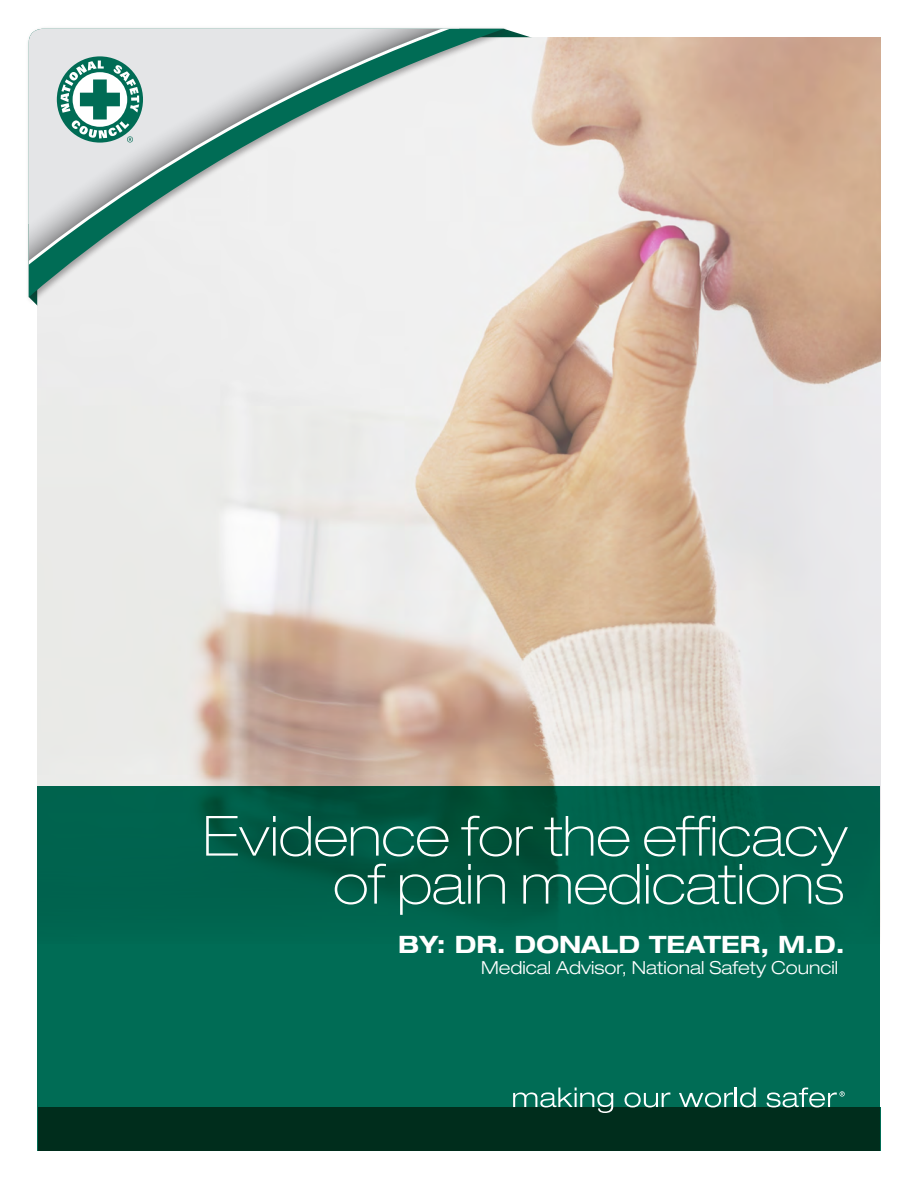
<style>
.page{position:relative;width:918px;height:1188px;background:#fff}
.page>*{position:absolute;margin:0;border:0;box-sizing:border-box;transform-origin:0 0}
.t1{font:100 expanded 55.5px/48px "Helvetica Neue LT Std";color:#fff;text-align:right}
.t2{font:700 expanded 24px "Helvetica Neue LT Std";color:#fff}
.t3{font:300 expanded 18px "Helvetica Neue LT Std";color:#fff}
</style>
<div class="page">
<img style="left:38px;top:38px;width:842px;height:748px">
<svg style="left:38px;top:786px;width:842px;height:321px;background:#00654f"></svg>
<div style="left:38px;top:1107px;width:842px;height:43px;background:#002d1c"></div>
<div style="left:25px;top:25px;width:487px;height:280px;background:#231f20;opacity:.4"></div>
<svg style="left:37px;top:37px;width:667px;height:310px"></svg>
<svg style="left:29px;top:29px;width:609px;height:283px"></svg>
<svg style="left:57px;top:56px;width:86px;height:87px"></svg>
<svg style="left:61px;top:60px;width:78px;height:82px"></svg>
<svg style="left:513px;top:1088px;width:100px;height:25px"></svg>
<svg style="left:625px;top:1093px;width:45px;height:14px"></svg>
<svg style="left:679px;top:1088px;width:77px;height:19px"></svg>
<svg style="left:767px;top:1088px;width:78px;height:19px"></svg>
<p class="t1" style="left:203px;top:811px;width:646px">Evidence for the efficacy of pain medications</p>
<p class="t2" style="left:398px;top:929px;width:448px">BY: DR. DONALD TEATER, M.D.</p>
<p class="t3" style="left:481px;top:957px;width:358px">Medical Advisor, National Safety Council</p>
</div>
